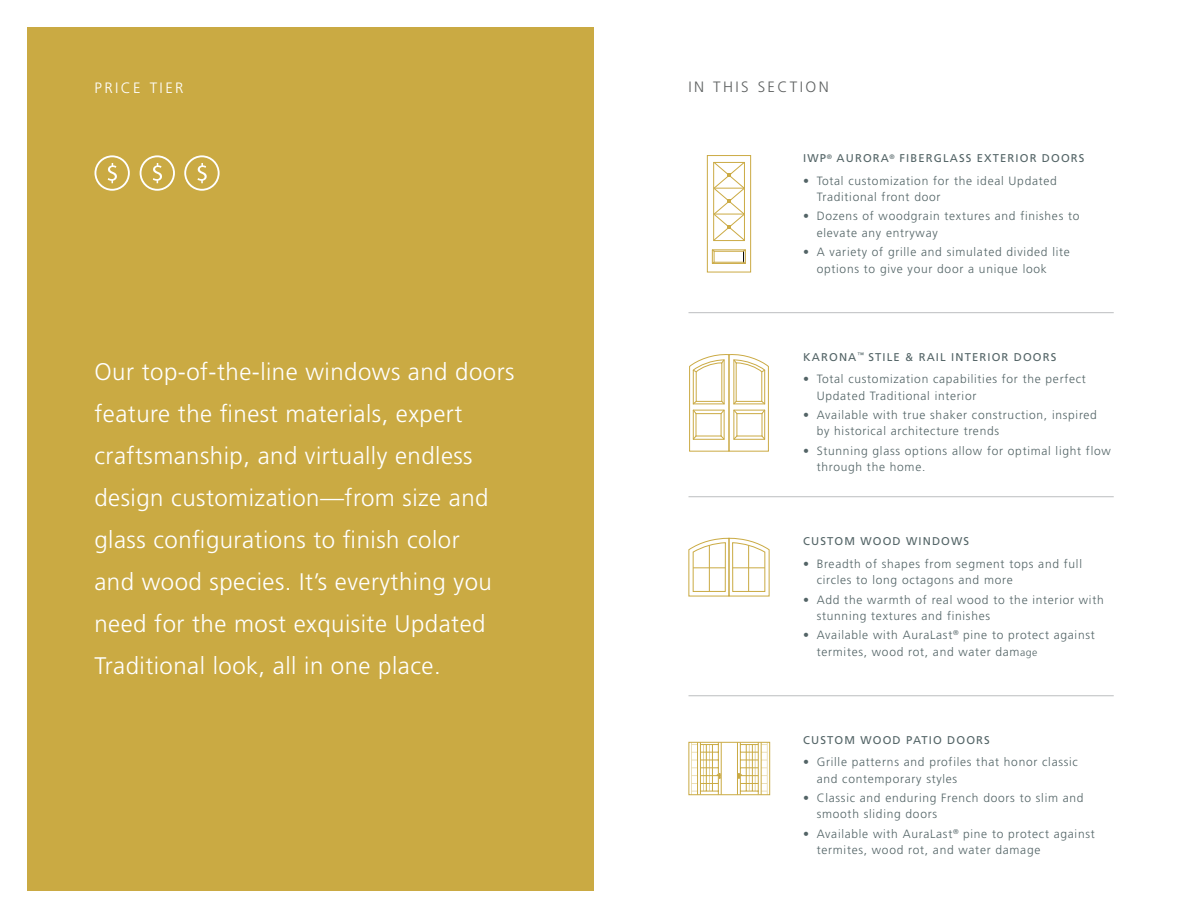
<style>
.page{position:relative;width:1188px;height:918px;background:#fff}
.page>*{position:absolute;margin:0;border:0;box-sizing:border-box;transform-origin:0 0}
.t1{font:300 24px/42px "Frutiger LT Std";letter-spacing:.02em;color:#fff}
.t2{font:300 15px "Frutiger LT Std";letter-spacing:.16em;color:#5e6161}
.t3{font:300 15px "Frutiger LT Std";letter-spacing:.16em;color:#fff}
.t4{font:300 12px/16.5px "Frutiger LT Std";letter-spacing:.06em;color:#536466}
.t5{font:11.25px "Frutiger LT Std";letter-spacing:.1em;color:#536466}
.s1{font-size:10.5px}
</style>
<div class="page">
<div style="left:27px;top:27px;width:567px;height:864px;background:#caaa43"></div>
<hr style="left:688px;top:496px;width:426px;height:1px;background:#bcbec0">
<hr style="left:688px;top:312px;width:426px;height:1px;background:#bcbec0">
<hr style="left:688px;top:695px;width:426px;height:1px;background:#bcbec0">
<svg style="left:688px;top:538px;width:82px;height:58px"></svg>
<hr style="left:709px;top:545px;width:1px;height:46px;background:#caaa43">
<hr style="left:693px;top:567px;width:32px;height:1px;background:#caaa43">
<svg style="left:689px;top:354px;width:80px;height:98px"></svg>
<div style="left:712px;top:250px;width:34px;height:14px;border:1px solid #cbaa44"></div>
<svg style="left:743px;top:249px;width:3px;height:15px"></svg>
<hr style="left:714px;top:251px;width:30px;height:1px;background:#cbaa44">
<svg style="left:712px;top:249px;width:3px;height:15px"></svg>
<hr style="left:714px;top:262px;width:30px;height:1px;background:#cbaa44">
<div style="left:707px;top:155px;width:44px;height:117px;border:1px solid #cbaa44"></div>
<svg style="left:713px;top:162px;width:32px;height:79px"></svg>
<div style="left:184px;top:155px;width:36px;height:36px;border:2px solid #fff;border-radius:50%"></div>
<svg style="left:197px;top:163px;width:10px;height:20px"></svg>
<div style="left:95px;top:155px;width:35px;height:36px;border:2px solid #fff;border-radius:50%"></div>
<svg style="left:108px;top:163px;width:9px;height:20px"></svg>
<div style="left:140px;top:155px;width:35px;height:36px;border:2px solid #fff;border-radius:50%"></div>
<svg style="left:153px;top:163px;width:9px;height:20px"></svg>
<div style="left:688px;top:742px;width:82px;height:53px;border:1px solid #caaa43"></div>
<hr style="left:721px;top:742px;width:1px;height:53px;background:#caaa43">
<svg style="left:691px;top:742px;width:30px;height:53px"></svg>
<hr style="left:737px;top:742px;width:1px;height:53px;background:#caaa43">
<svg style="left:738px;top:742px;width:30px;height:53px"></svg>
<p class="t3" style="left:94px;top:79px;width:91px">PRICE TIER</p>
<p class="t2" style="left:688px;top:79px;width:142px">IN THIS SECTION</p>
<p class="t1" style="left:94px;top:351px;width:422px">Our top-of-the-line windows and doors feature the finest materials, expert craftsmanship, and virtually endless design customization—from size and glass configurations to finish color<br>and wood species. It’s everything you need for the most exquisite Updated Traditional look, all in one place.</p>
<p class="t5" style="left:803px;top:152px;width:283px">IWP<sup>®</sup> AURORA<sup>®</sup> FIBERGLASS EXTERIOR DOORS</p>
<p class="t4" style="left:817px;top:173px;width:242px;text-indent:-14px">• Total customization for the ideal Updated<br>Traditional front door</p>
<p class="t4" style="left:817px;top:208px;width:264px;text-indent:-14px">• Dozens of woodgrain textures and finishes to elevate any entryway</p>
<p class="t4" style="left:817px;top:244px;width:255px;text-indent:-14px">• A variety of grille and simulated divided lite options to give your door a unique look</p>
<p class="t5" style="left:803px;top:350px;width:255px">KARONA<sup>™</sup> STILE &amp; RAIL INTERIOR DOORS</p>
<p class="t4" style="left:817px;top:371px;width:271px;text-indent:-14px">• Total customization capabilities for the perfect<br>Updated Traditional interior</p>
<p class="t4" style="left:817px;top:407px;width:282px;text-indent:-14px">• Available with true shaker construction, inspired by historical architecture trends</p>
<p class="t4" style="left:817px;top:442px;width:296px;text-indent:-14px">• Stunning glass options allow for optimal light flow through the home.</p>
<p class="t5" style="left:803px;top:535px;width:167px">CUSTOM WOOD WINDOWS</p>
<p class="t4" style="left:817px;top:556px;width:267px;text-indent:-14px">• Breadth of shapes from segment tops and full circles to long octagons and more</p>
<p class="t4" style="left:817px;top:591px;width:289px;text-indent:-14px">• Add the warmth of real wood to the interior with stunning textures and finishes</p>
<p class="t4" style="left:817px;top:627px;width:280px;text-indent:-14px">• Available with AuraLast<sup>®</sup> pine to protect against termites, wood rot, and water dam<span class="s1">age</span></p>
<p class="t5" style="left:803px;top:733px;width:188px">CUSTOM WOOD PATIO DOORS</p>
<p class="t4" style="left:817px;top:754px;width:263px;text-indent:-14px">• Grille patterns and profiles that honor classic and contemporary styles</p>
<p class="t4" style="left:817px;top:790px;width:268px;text-indent:-14px">• Classic and enduring French doors to slim and smooth sliding doors</p>
<p class="t4" style="left:817px;top:825px;width:280px;text-indent:-14px">• Available with AuraLast<sup>®</sup> pine to protect against termites, wood rot, and water damage</p>
</div>
